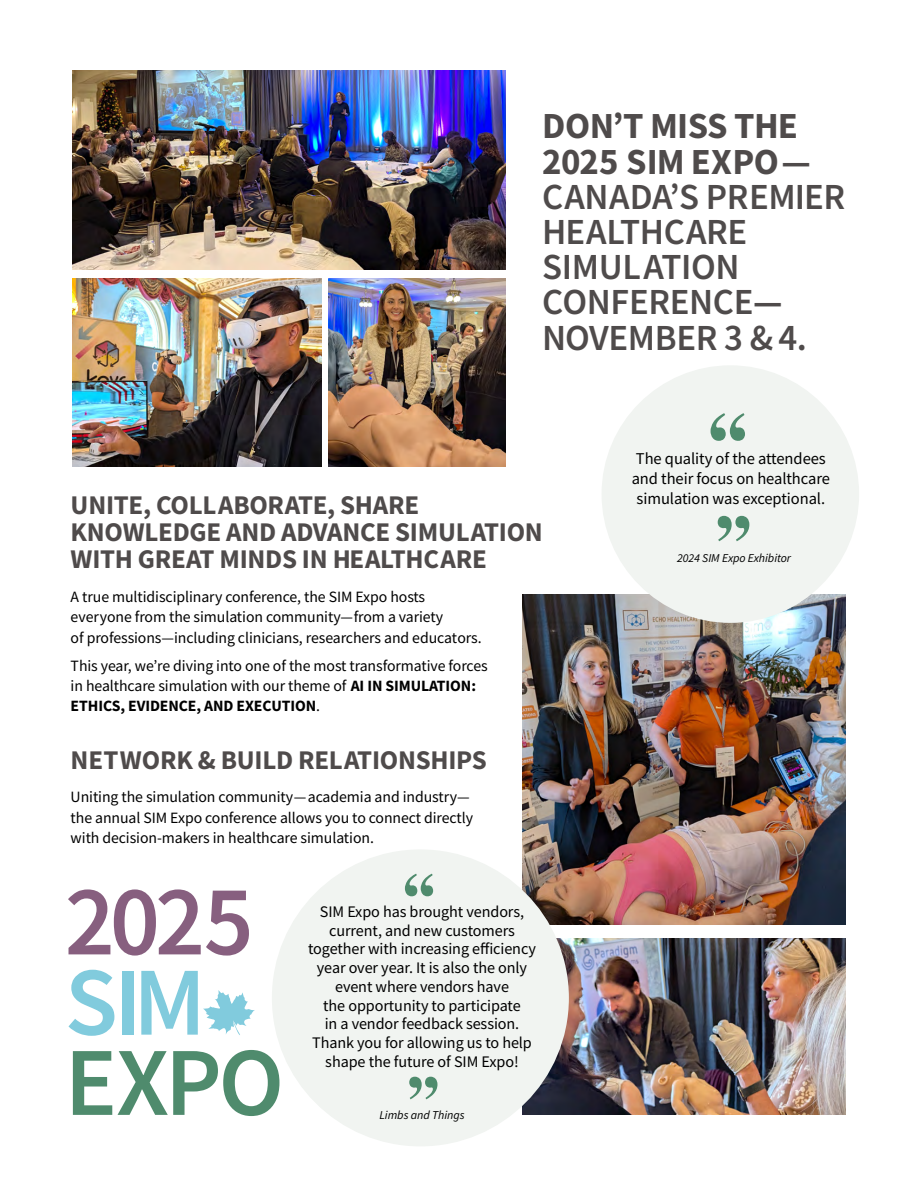
<style>
.page{position:relative;width:918px;height:1188px;background:#fff}
.page>*{position:absolute;margin:0;border:0;box-sizing:border-box;transform-origin:0 0}
.t1{font:600 97.5px "Source Sans Pro";color:#875f7f}
.t2{font:600 97.5px "Source Sans Pro";color:#4f8b6d}
.t3{font:600 97.5px "Source Sans Pro";color:#81cbdd}
.t4{font:700 82.5px "Times";color:#4f8b6d}
.t5{font:700 75.75px "Times";color:#4f8b6d}
.t6{font:700 67.5px "Times";color:#4f8b6d}
.t7{font:600 36.75px/35.2px "Source Sans Pro";letter-spacing:-.01em;color:#4f4b4b}
.t8{font:700 36.75px/35.2px "Source Sans Pro";letter-spacing:-.01em;color:#4f4b4b}
.t9{font:700 27px/27px "Source Sans Pro";letter-spacing:-.01em;color:#4f4b4b}
.t10{font:16.5px/20.2px "Source Sans Pro";letter-spacing:-.005em;color:#000}
.t11{font:16.2px/18.8px "Source Sans Pro";letter-spacing:-.005em;color:#000;text-align:center}
.t12{font:15.75px/20.2px "Source Sans Pro";letter-spacing:-.005em;color:#000}
.t13{font:italic 12px "Source Sans Pro";letter-spacing:-.005em;color:#000}
.s1{font-weight:700}
</style>
<div class="page">
<img style="left:522px;top:594px;width:323px;height:330px">
<img style="left:522px;top:938px;width:323px;height:177px">
<svg style="left:203px;top:990px;width:52px;height:45px"></svg>
<div style="left:272px;top:849px;width:297px;height:297px;background:#f1f4f1;border-radius:50%"></div>
<div style="left:602px;top:365px;width:257px;height:258px;background:#f1f4f1;border-radius:50%"></div>
<img style="left:73px;top:70px;width:433px;height:200px">
<img style="left:329px;top:278px;width:177px;height:189px">
<img style="left:73px;top:278px;width:248px;height:189px">
<h3 class="t8" style="left:542px;top:108px;width:270px">DON’T MISS THE<br>2025 SIM EXPO—</h3>
<h3 class="t7" style="left:542px;top:179px;width:305px">CANADA’S PREMIER<br>HEALTHCARE<br>SIMULATION<br>CONFERENCE<span class="s1">—<br></span>NOVEMBER 3 &amp; 4.</h3>
<h3 class="t9" style="left:71px;top:491px;width:474px">UNITE, COLLABORATE, SHARE<br>KNOWLEDGE AND ADVANCE SIMULATION<br>WITH GREAT MINDS IN HEALTHCARE</h3>
<p class="t12" style="left:71px;top:587px;width:413px">A true multidisciplinary conference, the SIM Expo hosts everyone from the simulation community—from a variety<br>of professions—including clinicians, researchers and educators.</p>
<p class="t12" style="left:71px;top:656px;width:419px">This year, we’re diving into one of the most transformative forces in healthcare simulation with our theme of <span class="s1">AI IN SIMULATION:<br>ETHICS, EVIDENCE, AND EXECUTION</span>.</p>
<h3 class="t9" style="left:71px;top:746px;width:418px">NETWORK &amp; BUILD RELATIONSHIPS</h3>
<p class="t12" style="left:71px;top:787px;width:404px">Uniting the simulation community—academia and industry— the annual SIM Expo conference allows you to connect directly with decision-makers in healthcare simulation.</p>
<h1 class="t1" style="left:65px;top:858px;width:190px">2025</h1>
<h1 class="t3" style="left:65px;top:938px;width:143px">SIM</h1>
<h1 class="t2" style="left:65px;top:1018px;width:221px">EXPO</h1>
<h3 class="t6" style="left:400px;top:833px;width:40px">‘‘</h3>
<p class="t11" style="left:308px;top:902px;width:229px">SIM Expo has brought vendors, current, and new customers together with increasing efficiency year over year. It is also the only event where vendors have<br>the opportunity to participate<br>in a vendor feedback session.<br>Thank you for allowing us to help shape the future of SIM Expo!</p>
<h3 class="t6" style="left:404px;top:1036px;width:40px">’’</h3>
<p class="t13" style="left:379px;top:1108px;width:87px">Limbs and Things</p>
<h2 class="t4" style="left:705px;top:363px;width:48px">‘‘</h2>
<p class="t10" style="left:632px;top:448px;width:200px">The quality of the attendees and their focus on healthcare simulation was exceptional.</p>
<h3 class="t5" style="left:712px;top:470px;width:44px">’’</h3>
<p class="t13" style="left:677px;top:551px;width:115px">2024 SIM Expo Exhibitor</p>
</div>
